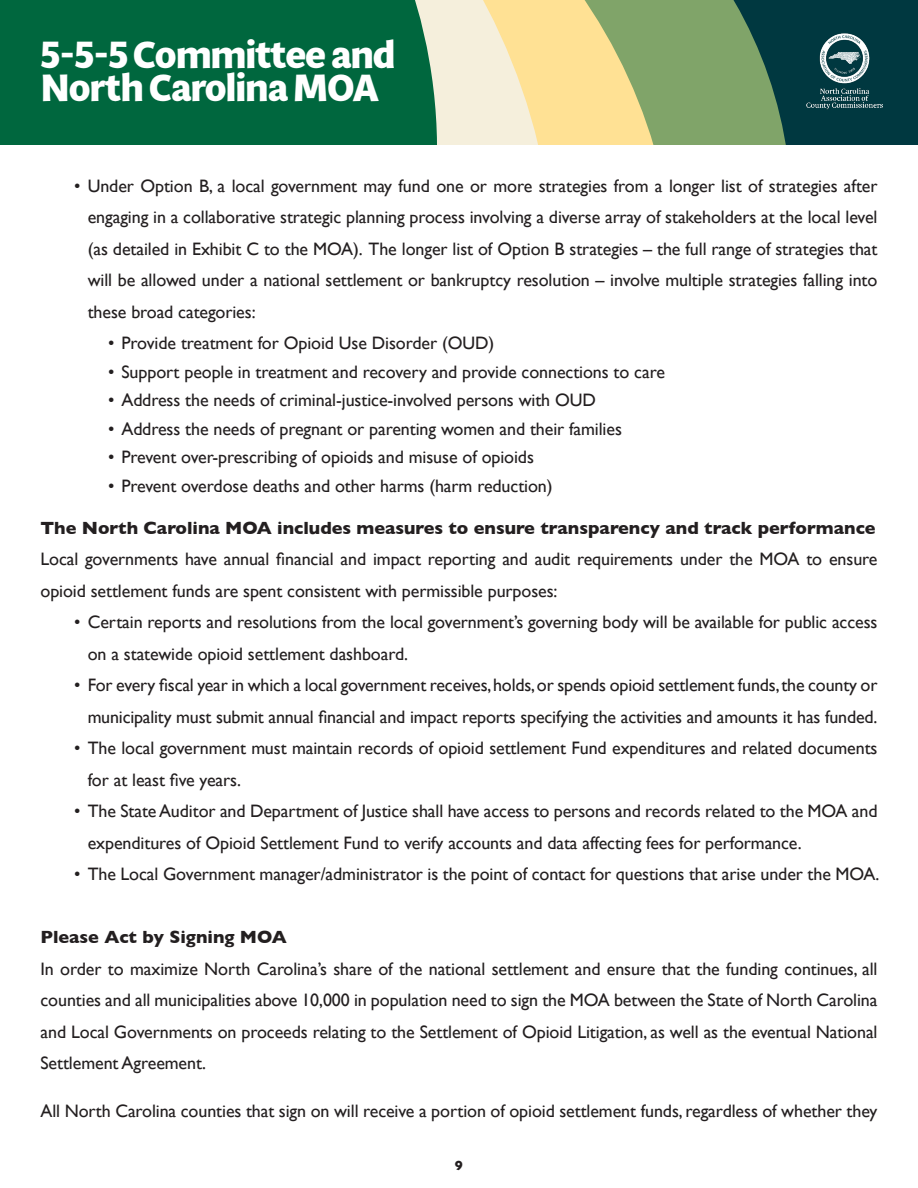
<style>
.page{position:relative;width:918px;height:1188px;background:#fff}
.page>*{position:absolute;margin:0;border:0;box-sizing:border-box;transform-origin:0 0}
.NCACCReportHeader{font:700 37.5px/33px "Multi Display";letter-spacing:-.03em;color:#fff}
.NCACCReportBody{font:18px/31.5px "Gill Sans";letter-spacing:-.005em;color:#231f20}
.NCACC_Report_Subhead{font:700 18px "Gill Sans";color:#231f20}
.t1{font:700 13.5px "Gill Sans";color:#231f20}
</style>
<div class="page">
<div style="left:831px;top:0;width:87px;height:145px;background:#003840"></div>
<svg style="left:724px;top:0;width:107px;height:145px;background:#3c6b53"></svg>
<svg style="left:612px;top:0;width:112px;height:145px;background:#92ad6f"></svg>
<svg style="left:492px;top:0;width:120px;height:145px;background:#f9e1a1"></svg>
<svg style="left:0;top:0;width:492px;height:145px;background:#1e7851"></svg>
<img style="left:795px;top:29px;width:99px;height:85px">
<p class="NCACCReportHeader" style="left:40px;top:38px;width:357px">5-5-5 Committee and<br>North Carolina MOA</p>
<p class="NCACCReportBody" style="left:88px;top:170px;width:791px;text-align:justify;text-indent:-14px">• Under Option B, a local government may fund one or more strategies from a longer list of strategies after engaging in a collaborative strategic planning process involving a diverse array of stakeholders at the local level (as detailed in Exhibit C to the MOA). The longer list of Option B strategies – the full range of strategies that will be allowed under a national settlement or bankruptcy resolution – involve multiple strategies falling into these broad categories:</p>
<p class="NCACCReportBody" style="left:108px;top:327px;width:388px">• Provide treatment for Opioid Use Disorder (OUD)</p>
<p class="NCACCReportBody" style="left:108px;top:356px;width:558px">• Support people in treatment and recovery and provide connections to care</p>
<p class="NCACCReportBody" style="left:108px;top:384px;width:490px">• Address the needs of criminal-justice-involved persons with OUD</p>
<p class="NCACCReportBody" style="left:108px;top:413px;width:515px">• Address the needs of pregnant or parenting women and their families</p>
<p class="NCACCReportBody" style="left:108px;top:441px;width:428px">• Prevent over-prescribing of opioids and misuse of opioids</p>
<p class="NCACCReportBody" style="left:108px;top:470px;width:446px">• Prevent overdose deaths and other harms (harm reduction)</p>
<p class="NCACC_Report_Subhead" style="left:40px;top:513px;width:837px">The North Carolina MOA includes measures to ensure transparency and track performance</p>
<p class="NCACCReportBody" style="left:40px;top:543px;width:839px">Local governments have annual financial and impact reporting and audit requirements under the MOA to ensure opioid settlement funds are spent consistent with permissible purposes:</p>
<p class="NCACCReportBody" style="left:88px;top:606px;width:791px;text-indent:-14px">• Certain reports and resolutions from the local government’s governing body will be available for public access on a statewide opioid settlement dashboard.</p>
<p class="NCACCReportBody" style="left:74px;top:669px;width:805px;text-align:right">• For every fiscal year in which a local government receives, holds, or spends opioid settlement funds, the county or municipality must submit annual financial and impact reports specifying the activities and amounts it has funded.</p>
<p class="NCACCReportBody" style="left:88px;top:732px;width:791px;text-indent:-14px">• The local government must maintain records of opioid settlement Fund expenditures and related documents for at least five years.</p>
<p class="NCACCReportBody" style="left:88px;top:795px;width:791px;text-indent:-14px">• The State Auditor and Department of Justice shall have access to persons and records related to the MOA and expenditures of Opioid Settlement Fund to verify accounts and data affecting fees for performance.</p>
<p class="NCACCReportBody" style="left:74px;top:858px;width:807px">• The Local Government manager/administrator is the point of contact for questions that arise under the MOA.</p>
<p class="NCACC_Report_Subhead" style="left:40px;top:923px;width:248px">Please Act by Signing MOA</p>
<p class="NCACCReportBody" style="left:40px;top:953px;width:839px;text-align:justify">In order to maximize North Carolina’s share of the national settlement and ensure that the funding continues, all counties and all municipalities above 10,000 in population need to sign the MOA between the State of North Carolina and Local Governments on proceeds relating to the Settlement of Opioid Litigation, as well as the eventual National Settlement Agreement.</p>
<p class="NCACCReportBody" style="left:40px;top:1095px;width:839px">All North Carolina counties that sign on will receive a portion of opioid settlement funds, regardless of whether they</p>
<p class="t1" style="left:455px;top:1155px;width:10px">9</p>
</div>
